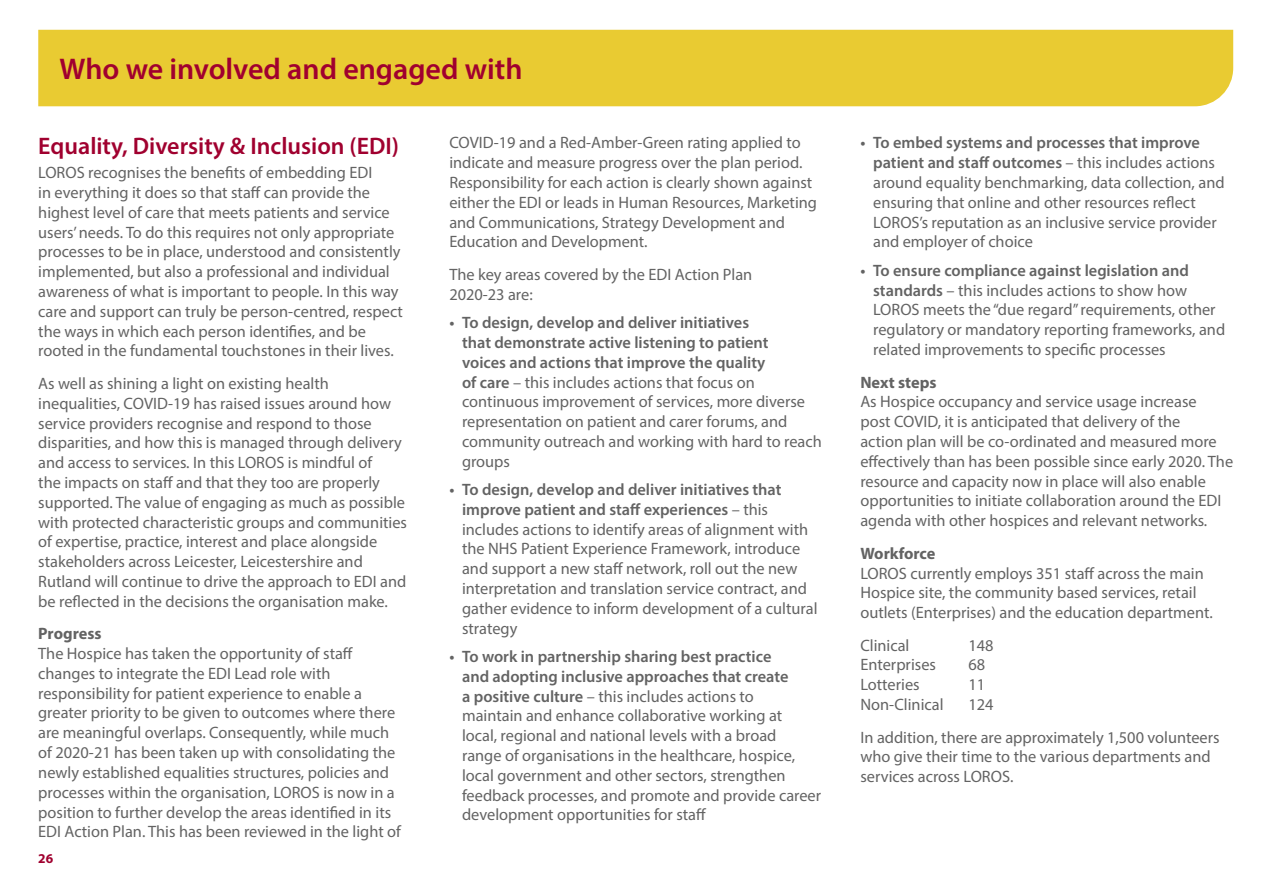
<style>
.page{position:relative;width:1263px;height:893px;background:#fff}
.page>*{position:absolute;margin:0;border:0;box-sizing:border-box;transform-origin:0 0}
.t1{font:600 30px "Myriad Pro";color:#a0002f}
.t2{font:600 24px "Myriad Pro";color:#a0002f}
.t3{font:16.5px/19.8px "Myriad Pro";color:#636363}
.t4{font:700 16.5px "Myriad Pro";color:#636363}
.t5{font:700 13.5px "Myriad Pro";color:#a0002f}
.s1{font-weight:600}
</style>
<div class="page">
<div style="left:38px;top:30px;width:1195px;height:76px;background:#e9cb32"></div>
<h1 class="t1" style="left:60px;top:50px;width:464px">Who we involved and engaged with</h1>
<h2 class="t2" style="left:38px;top:131px;width:362px">Equality, Diversity &amp; Inclusion (EDI)</h2>
<p class="t3" style="left:38px;top:162px;width:366px">LOROS recognises the benefits of embedding EDI<br>in everything it does so that staff can provide the highest level of care that meets patients and service users’ needs. To do this requires not only appropriate processes to be in place, understood and consistently implemented, but also a professional and individual awareness of what is important to people. In this way care and support can truly be person-centred, respect the ways in which each person identifies, and be rooted in the fundamental touchstones in their lives.</p>
<p class="t3" style="left:38px;top:373px;width:370px">As well as shining a light on existing health inequalities, COVID-19 has raised issues around how service providers recognise and respond to those disparities, and how this is managed through delivery and access to services. In this LOROS is mindful of<br>the impacts on staff and that they too are properly supported. The value of engaging as much as possible with protected characteristic groups and communities of expertise, practice, interest and place alongside stakeholders across Leicester, Leicestershire and Rutland will continue to drive the approach to EDI and be reflected in the decisions the organisation make.</p>
<p class="t4" style="left:38px;top:623px;width:65px">Progress</p>
<p class="t3" style="left:38px;top:643px;width:364px">The Hospice has taken the opportunity of staff changes to integrate the EDI Lead role with responsibility for patient experience to enable a greater priority to be given to outcomes where there are meaningful overlaps. Consequently, while much of 2020-21 has been taken up with consolidating the newly established equalities structures, policies and processes within the organisation, LOROS is now in a position to further develop the areas identified in its EDI Action Plan. This has been reviewed in the light of</p>
<p class="t5" style="left:38px;top:850px;width:16px">26</p>
<p class="t3" style="left:449px;top:133px;width:369px">COVID-19 and a Red-Amber-Green rating applied to indicate and measure progress over the plan period.<br>Responsibility for each action is clearly shown against either the EDI or leads in Human Resources, Marketing and Communications, Strategy Development and Education and Development.</p>
<p class="t3" style="left:449px;top:264px;width:304px">The key areas covered by the EDI Action Plan<br>2020-23 are:</p>
<p class="t3" style="left:462px;top:312px;width:361px;text-indent:-13px"><span class="s1">• To design, develop and deliver initiatives<br>that demonstrate active listening to patient<br>voices and actions that improve the quality<br>of care</span> – this includes actions that focus on continuous improvement of services, more diverse representation on patient and carer forums, and community outreach and working with hard to reach groups</p>
<p class="t3" style="left:462px;top:479px;width:357px;text-indent:-13px"><span class="s1">• To design, develop and deliver initiatives that improve patient and staff experiences</span> – this includes actions to identify areas of alignment with the NHS Patient Experience Framework, introduce and support a new staff network, roll out the new interpretation and translation service contract, and gather evidence to inform development of a cultural strategy</p>
<p class="t3" style="left:462px;top:646px;width:361px;text-indent:-13px"><span class="s1">• To work in partnership sharing best practice<br>and adopting inclusive approaches that create<br>a positive culture</span> – this includes actions to<br>maintain and enhance collaborative working at local, regional and national levels with a broad<br>range of organisations in the healthcare, hospice, local government and other sectors, strengthen feedback processes, and promote and provide career development opportunities for staff</p>
<p class="t3" style="left:873px;top:133px;width:353px;text-indent:-13px"><span class="s1">• To embed systems and processes that improve patient and staff outcomes</span> – this includes actions around equality benchmarking, data collection, and ensuring that online and other resources reflect LOROS’s reputation as an inclusive service provider and employer of choice</p>
<p class="t3" style="left:873px;top:260px;width:354px;text-indent:-13px"><span class="s1">• To ensure compliance against legislation and standards</span> – this includes actions to show how LOROS meets the “due regard” requirements, other regulatory or mandatory reporting frameworks, and related improvements to specific processes</p>
<p class="t4" style="left:860px;top:371px;width:78px">Next steps</p>
<p class="t3" style="left:860px;top:392px;width:374px">As Hospice occupancy and service usage increase<br>post COVID, it is anticipated that delivery of the<br>action plan will be co-ordinated and measured more effectively than has been possible since early 2020. The resource and capacity now in place will also enable opportunities to initiate collaboration around the EDI agenda with other hospices and relevant networks.</p>
<p class="t4" style="left:860px;top:542px;width:76px">Workforce</p>
<p class="t3" style="left:860px;top:563px;width:354px">LOROS currently employs 351 staff across the main<br>Hospice site, the community based services, retail outlets (Enterprises) and the education department.</p>
<p class="t3" style="left:860px;top:635px;width:51px">Clinical</p>
<p class="t3" style="left:968px;top:635px;width:27px">148</p>
<p class="t3" style="left:860px;top:655px;width:77px">Enterprises</p>
<p class="t3" style="left:968px;top:655px;width:18px">68</p>
<p class="t3" style="left:860px;top:675px;width:61px">Lotteries</p>
<p class="t3" style="left:968px;top:675px;width:18px">11</p>
<p class="t3" style="left:860px;top:694px;width:85px">Non-Clinical</p>
<p class="t3" style="left:860px;top:688px;width:361px;line-height:32.5px;text-indent:108px">124<br>In addition, there are approximately 1,500 volunteers</p>
<p class="t3" style="left:860px;top:747px;width:352px">who give their time to the various departments and services across LOROS.</p>
</div>
